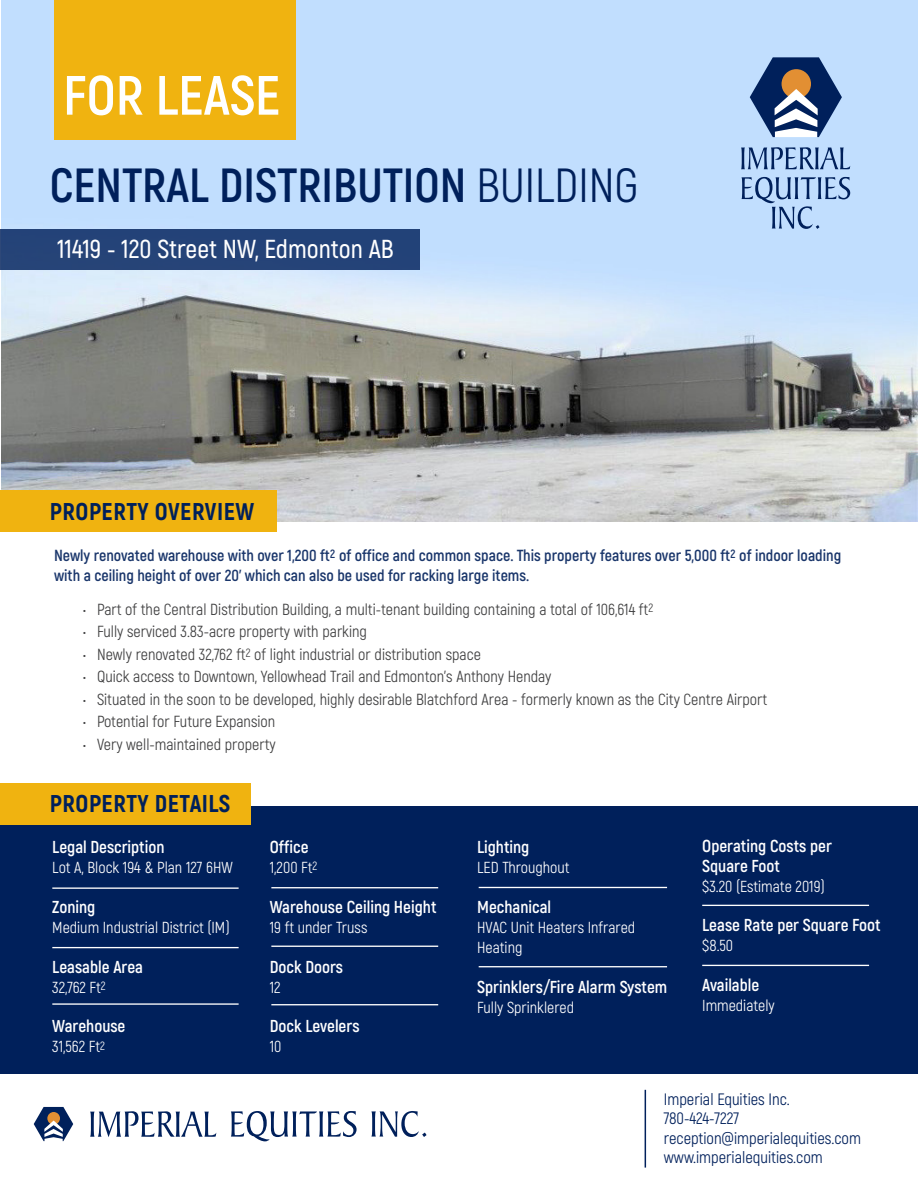
<style>
.page{position:relative;width:918px;height:1188px;background:#fff}
.page>*{position:absolute;margin:0;border:0;box-sizing:border-box;transform-origin:0 0}
.t1{font:700 55.35px "Akrobat";color:#fff}
.t2{font:700 47.85px "Akrobat";color:#00205b}
.t3{font:600 25.95px "Akrobat";color:#fff}
.t4{font:800 24.3px "Akrobat";letter-spacing:.02em;color:#00205b}
.t5{font:700 17.25px/20px "Akrobat";color:#fff}
.t6{font:16.5px "Akrobat";color:#00205b}
.t7{font:16.05px "Akrobat";color:#3e3e3f}
.t8{font:700 16.05px/19.5px "Akrobat";color:#1a366b}
.t9{font:15.9px/20px "Akrobat";color:#fff}
.s1{font-weight:400}
</style>
<div class="page">
<img style="left:2px;top:0;width:916px;height:521px">
<div style="left:54px;top:0;width:242px;height:140px;background:#f0b310"></div>
<svg style="left:750px;top:57px;width:92px;height:80px"></svg>
<svg style="left:741px;top:177px;width:109px;height:52px"></svg>
<svg style="left:741px;top:147px;width:109px;height:23px"></svg>
<div style="left:0;top:229px;width:420px;height:41px;background:#244378"></div>
<div style="left:0;top:806px;width:918px;height:268px;background:#00205b"></div>
<hr style="left:271px;top:887px;width:167px;height:1px;background:#fff">
<hr style="left:271px;top:946px;width:167px;height:1px;background:#fff">
<hr style="left:271px;top:1004px;width:167px;height:1px;background:#fff">
<hr style="left:479px;top:887px;width:188px;height:1px;background:#fff">
<hr style="left:479px;top:966px;width:188px;height:1px;background:#fff">
<hr style="left:52px;top:887px;width:187px;height:2px;background:#fff">
<hr style="left:52px;top:947px;width:187px;height:1px;background:#fff">
<hr style="left:52px;top:1003px;width:187px;height:2px;background:#fff">
<div style="left:0;top:783px;width:250px;height:42px;background:#f0b310"></div>
<div style="left:0;top:490px;width:276px;height:42px;background:#f0b310"></div>
<hr style="left:645px;top:1090px;width:1px;height:78px;background:#00205b">
<svg style="left:371px;top:1111px;width:56px;height:26px"></svg>
<svg style="left:231px;top:1111px;width:126px;height:30px"></svg>
<svg style="left:90px;top:1111px;width:126px;height:26px"></svg>
<svg style="left:34px;top:1107px;width:39px;height:34px"></svg>
<hr style="left:702px;top:905px;width:167px;height:1px;background:#fff">
<hr style="left:702px;top:965px;width:167px;height:1px;background:#fff">
<p class="t1" style="left:63px;top:61px;width:219px">FOR LEASE</p>
<p class="t2" style="left:50px;top:156px;width:590px">CENTRAL DISTRIBUTION <span class="s1">BUILDING</span></p>
<p class="t3" style="left:57px;top:233px;width:338px">11419 - 120 Street NW, Edmonton AB</p>
<p class="t4" style="left:50px;top:496px;width:206px">PROPERTY OVERVIEW</p>
<p class="t8" style="left:54px;top:546px;width:789px">Newly renovated warehouse with over 1,200 ft<sup>2</sup> of office and common space. This property features over 5,000 ft<sup>2</sup> of indoor loading with a ceiling height of over 20’ which can also be used for racking large items.</p>
<p class="t7" style="left:83px;top:600px;width:572px">• Part of the Central Distribution Building, a multi-tenant building containing a total of 106,614 ft<sup>2</sup></p>
<p class="t7" style="left:83px;top:622px;width:285px">• Fully serviced 3.83-acre property with parking</p>
<p class="t7" style="left:83px;top:645px;width:399px">• Newly renovated 32,762 ft<sup>2</sup> of light industrial or distribution space</p>
<p class="t7" style="left:83px;top:667px;width:470px">• Quick access to Downtown, Yellowhead Trail and Edmonton’s Anthony Henday</p>
<p class="t7" style="left:83px;top:690px;width:686px">• Situated in the soon to be developed, highly desirable Blatchford Area - formerly known as the City Centre Airport</p>
<p class="t7" style="left:83px;top:712px;width:194px">• Potential for Future Expansion</p>
<p class="t7" style="left:83px;top:735px;width:194px">• Very well-maintained property</p>
<p class="t4" style="left:50px;top:789px;width:182px">PROPERTY DETAILS</p>
<p class="t5" style="left:52px;top:837px;width:114px">Legal Description</p>
<p class="t9" style="left:52px;top:857px;width:182px">Lot A, Block 194 &amp; Plan 127 6HW</p>
<p class="t5" style="left:52px;top:897px;width:45px">Zoning</p>
<p class="t9" style="left:52px;top:917px;width:179px">Medium Industrial District (IM)</p>
<p class="t5" style="left:52px;top:957px;width:92px">Leasable Area</p>
<p class="t9" style="left:52px;top:977px;width:55px">32,762 Ft<sup>2</sup></p>
<p class="t5" style="left:52px;top:1016px;width:75px">Warehouse</p>
<p class="t9" style="left:52px;top:1037px;width:54px">31,562 Ft<sup>2</sup></p>
<p class="t5" style="left:270px;top:837px;width:40px">Office</p>
<p class="t9" style="left:270px;top:857px;width:49px">1,200 Ft<sup>2</sup></p>
<p class="t5" style="left:270px;top:897px;width:168px">Warehouse Ceiling Height</p>
<p class="t9" style="left:270px;top:917px;width:99px">19 ft under Truss</p>
<p class="t5" style="left:270px;top:957px;width:75px">Dock Doors</p>
<p class="t9" style="left:270px;top:977px;width:12px">12</p>
<p class="t5" style="left:270px;top:1016px;width:91px">Dock Levelers</p>
<p class="t9" style="left:270px;top:1037px;width:13px">10</p>
<p class="t5" style="left:477px;top:837px;width:54px">Lighting</p>
<p class="t9" style="left:477px;top:857px;width:94px">LED Throughout</p>
<p class="t5" style="left:477px;top:897px;width:75px">Mechanical</p>
<p class="t9" style="left:477px;top:917px;width:160px">HVAC Unit Heaters Infrared<br>Heating</p>
<p class="t5" style="left:477px;top:977px;width:192px">Sprinklers/Fire Alarm System</p>
<p class="t9" style="left:477px;top:997px;width:98px">Fully Sprinklered</p>
<p class="t5" style="left:702px;top:836px;width:131px">Operating Costs per<br>Square Foot</p>
<p class="t9" style="left:702px;top:876px;width:124px">$3.20 (Estimate 2019)</p>
<p class="t5" style="left:702px;top:915px;width:180px">Lease Rate per Square Foot</p>
<p class="t9" style="left:702px;top:936px;width:33px">$8.50</p>
<p class="t5" style="left:702px;top:975px;width:59px">Available</p>
<p class="t9" style="left:702px;top:996px;width:74px">Immediately</p>
<p class="t6" style="left:664px;top:1089px;width:128px">Imperial Equities Inc.</p>
<p class="t6" style="left:664px;top:1109px;width:77px">780-424-7227</p>
<p class="t6" style="left:664px;top:1128px;width:199px">reception@imperialequities.com</p>
<p class="t6" style="left:664px;top:1148px;width:161px">www.imperialequities.com</p>
</div>
